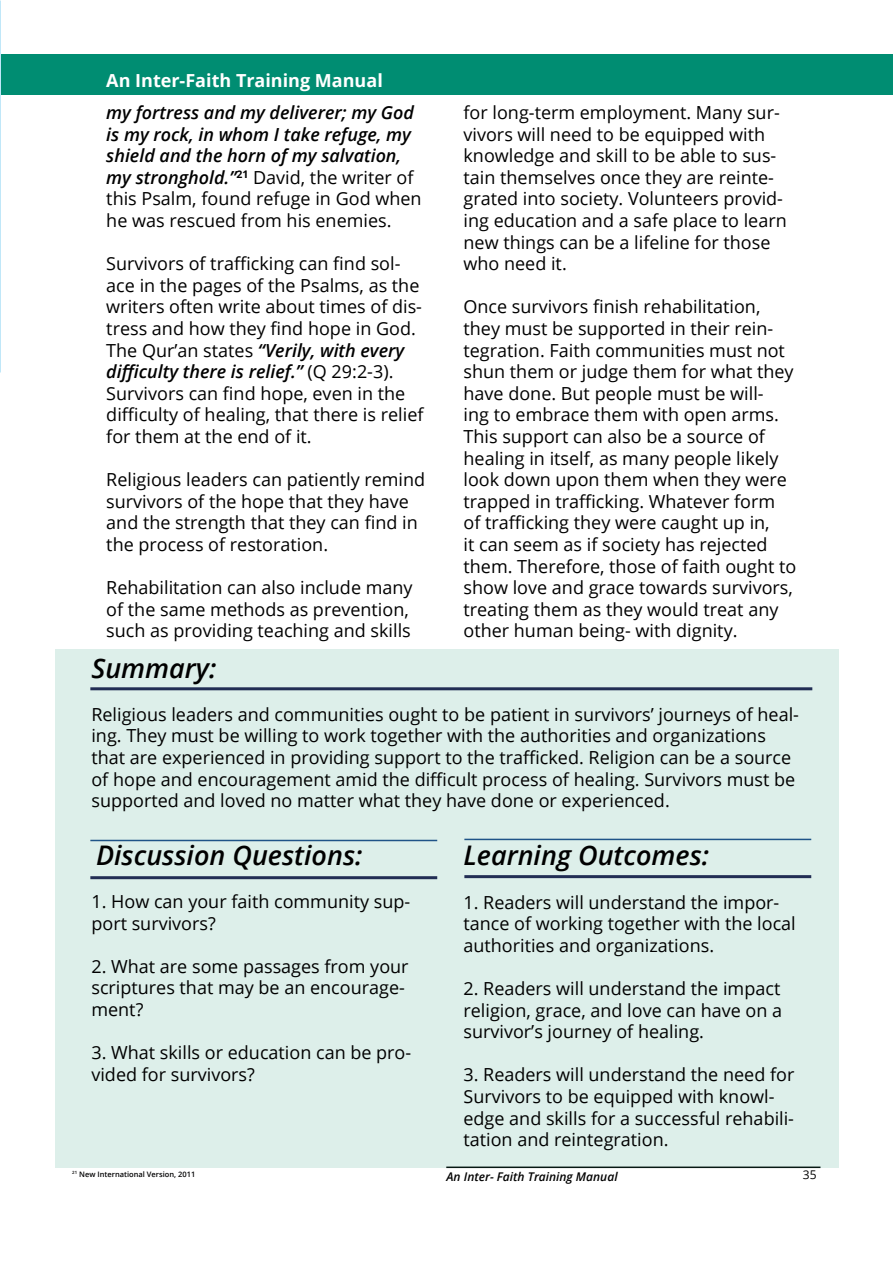
<style>
.page{position:relative;width:893px;height:1263px;background:#fff}
.page>*{position:absolute;margin:0;border:0;box-sizing:border-box;transform-origin:0 0}
.t1{font:italic 600 27px "Open Sans";color:#000}
.t2{font:18px/21.6px "Open Sans";color:#000}
.t3{font:italic 600 18px/21.6px "Open Sans";color:#000}
.t4{font:700 18px "Open Sans";color:#fff}
.t5{font:italic 600 12px "Open Sans";color:#000}
.t6{font:12px "Open Sans";color:#000}
.t7{font:600 7.5px "Open Sans";color:#020203}
.s1{font-weight:400;font-style:normal}
.s2{font-weight:600;font-style:italic}
</style>
<div class="page">
<hr style="left:446px;top:1166px;width:374px;height:2px;background:#020203">
<img style="left:0;top:1px;width:1px;height:372px">
<div style="left:56px;top:649px;width:783px;height:518px;background:#ddefea"></div>
<div style="left:2px;top:54px;width:891px;height:41px;background:#008d72"></div>
<hr style="left:90px;top:876px;width:347px;height:3px;background:#212d54">
<hr style="left:90px;top:840px;width:347px;height:1px;background:#1f5488">
<hr style="left:90px;top:687px;width:722px;height:3px;background:#212d54">
<hr style="left:464px;top:875px;width:347px;height:3px;background:#212d54">
<hr style="left:464px;top:839px;width:347px;height:1px;background:#1f5488">
<p class="t4" style="left:106px;top:68px;width:278px">An Inter-Faith Training Manual</p>
<p class="t3" style="left:106px;top:101px;width:317px">my fortress and my deliverer; my God is my rock, in whom I take refuge, my shield and the horn of my salvation, my stronghold.”<sup>21</sup> <span class="s1">David, the writer of this Psalm, found refuge in God when he was rescued from his enemies.</span></p>
<p class="t2" style="left:106px;top:252px;width:319px">Survivors of trafficking can find sol&shy;ace in the pages of the Psalms, as the writers often write about times of dis&shy;tress and how they find hope in God.<br>The Qur’an states <span class="s2">“Verily, with every difficulty there is relief.”</span> (Q 29:2-3).<br>Survivors can find hope, even in the difficulty of healing, that there is relief for them at the end of it.</p>
<p class="t2" style="left:106px;top:468px;width:320px">Religious leaders can patiently remind survivors of the hope that they have and the strength that they can find in the process of restoration.</p>
<p class="t2" style="left:106px;top:576px;width:308px">Rehabilitation can also include many of the same methods as prevention, such as providing teaching and skills</p>
<p class="t2" style="left:463px;top:101px;width:325px">for long-term employment. Many sur&shy;vivors will need to be equipped with knowledge and skill to be able to sus&shy;tain themselves once they are reinte&shy;grated into society. Volunteers provid&shy;ing education and a safe place to learn new things can be a lifeline for those who need it.</p>
<p class="t2" style="left:463px;top:296px;width:334px">Once survivors finish rehabilitation, they must be supported in their rein&shy;tegration. Faith communities must not shun them or judge them for what they have done. But people must be will-<br>ing to embrace them with open arms.<br>This support can also be a source of healing in itself, as many people likely look down upon them when they were trapped in trafficking. Whatever form of trafficking they were caught up in,<br>it can seem as if society has rejected them. Therefore, those of faith ought to show love and grace towards survivors, treating them as they would treat any other human being- with dignity.</p>
<h1 class="t1" style="left:91px;top:649px;width:126px">Summary:</h1>
<p class="t2" style="left:91px;top:703px;width:709px">Religious leaders and communities ought to be patient in survivors’ journeys of heal&shy;ing. They must be willing to work together with the authorities and organizations that are experienced in providing support to the trafficked. Religion can be a source of hope and encouragement amid the difficult process of healing. Survivors must be supported and loved no matter what they have done or experienced.</p>
<h1 class="t1" style="left:96px;top:836px;width:268px">Discussion Questions:</h1>
<p class="t2" style="left:91px;top:890px;width:320px">1. How can your faith community sup&shy;port survivors?</p>
<p class="t2" style="left:91px;top:955px;width:319px">2. What are some passages from your scriptures that may be an encourage&shy;ment?</p>
<p class="t2" style="left:91px;top:1041px;width:321px">3. What skills or education can be pro&shy;vided for survivors?</p>
<h1 class="t1" style="left:463px;top:837px;width:247px">Learning Outcomes:</h1>
<p class="t2" style="left:463px;top:891px;width:334px">1. Readers will understand the impor&shy;tance of working together with the local authorities and organizations.</p>
<p class="t2" style="left:463px;top:977px;width:320px;text-align:justify">2. Readers will understand the impact religion, grace, and love can have on a survivor’s journey of healing.</p>
<p class="t2" style="left:463px;top:1063px;width:332px">3. Readers will understand the need for Survivors to be equipped with knowl&shy;edge and skills for a successful rehabili&shy;tation and reintegration.</p>
<p class="t7" style="left:72px;top:1169px;width:125px"><sup>21</sup> New International Version, 2011</p>
<p class="t5" style="left:446px;top:1168px;width:173px">An Inter- Faith Training Manual</p>
<p class="t6" style="left:803px;top:1167px;width:15px">35</p>
</div>
